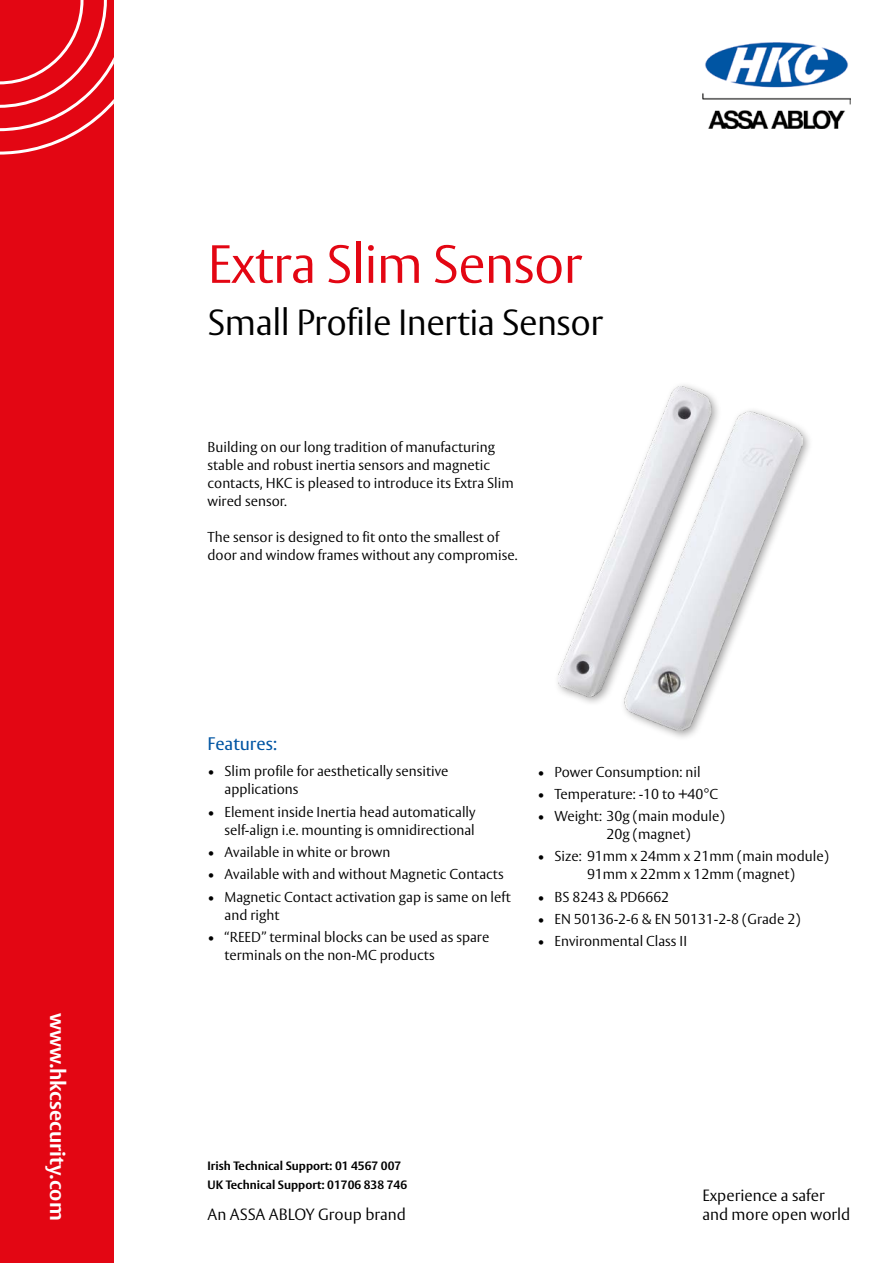
<style>
.page{position:relative;width:893px;height:1263px;background:#fff}
.page>*{position:absolute;margin:0;border:0;box-sizing:border-box;transform-origin:0 0}
.t1{font:300 53.1px "ASSA Vesta";letter-spacing:-.015em;color:#e30613}
.t2{font:300 36px "ASSA Vesta";letter-spacing:-.015em;color:#000}
.t3{font:700 21px "ASSA Vesta";color:#fff}
.t4{font:18px "ASSA Vesta";color:#0155a3}
.t5{font:300 16.2px "ASSA Vesta";color:#000}
.t6{font:300 14.25px/18px "ASSA Vesta";color:#000}
.t7{font:700 12px/18.6px "ASSA Vesta";color:#000}
</style>
<div class="page">
<div style="left:0;top:0;width:114px;height:1263px;background:#e30613"></div>
<svg style="left:0;top:0;width:114px;height:155px"></svg>
<img style="left:702px;top:43px;width:148px;height:86px">
<img style="left:559px;top:386px;width:243px;height:345px">
<h3 class="t3" style="left:70px;top:1013px;width:209px;rotate:90deg">www.hkcsecurity.com</h3>
<h1 class="t1" style="left:207px;top:232px;width:376px">Extra Slim Sensor</h1>
<h2 class="t2" style="left:207px;top:300px;width:397px">Small Profile Inertia Sensor</h2>
<p class="t6" style="left:207px;top:438px;width:308px">Building on our long tradition of manufacturing stable and robust inertia sensors and magnetic contacts, HKC is pleased to introduce its Extra Slim wired sensor.</p>
<p class="t6" style="left:207px;top:528px;width:312px">The sensor is designed to fit onto the smallest of door and window frames without any compromise.</p>
<p class="t4" style="left:207px;top:732px;width:71px">Features:</p>
<p class="t6" style="left:225px;top:763px;width:225px;text-indent:-17px">• Slim profile for aesthetically sensitive applications</p>
<p class="t6" style="left:207px;top:803px;width:270px;text-align:right">• Element inside Inertia head automatically self-align i.e. mounting is omnidirectional</p>
<p class="t6" style="left:207px;top:844px;width:184px">• Available in white or brown</p>
<p class="t6" style="left:207px;top:866px;width:298px">• Available with and without Magnetic Contacts</p>
<p class="t6" style="left:225px;top:888px;width:288px;text-indent:-17px">• Magnetic Contact activation gap is same on left and right</p>
<p class="t6" style="left:225px;top:928px;width:266px;text-indent:-17px">• “REED” terminal blocks can be used as spare terminals on the non-MC products</p>
<p class="t6" style="left:537px;top:763px;width:165px">• Power Consumption: nil</p>
<p class="t6" style="left:537px;top:785px;width:182px">• Temperature: -10 to +40°C</p>
<p class="t6" style="left:606px;top:808px;width:120px;text-indent:-69px">• Weight: 30g (main module)<br>20g (magnet)</p>
<p class="t6" style="left:587px;top:848px;width:243px;text-indent:-50px">• Size: 91mm x 24mm x 21mm (main module)<br>91mm x 22mm x 12mm (magnet)</p>
<p class="t6" style="left:537px;top:888px;width:133px">• BS 8243 &amp; PD6662</p>
<p class="t6" style="left:537px;top:910px;width:265px">• EN 50136-2-6 &amp; EN 50131-2-8 (Grade 2)</p>
<p class="t6" style="left:537px;top:933px;width:151px">• Environmental Class II</p>
<p class="t7" style="left:207px;top:1157px;width:201px">Irish Technical Support: 01 4567 007<br>UK Technical Support: 01706 838 746</p>
<p class="t5" style="left:702px;top:1186px;width:124px">Experience a safer</p>
<p class="t5" style="left:208px;top:1205px;width:200px">An ASSA ABLOY Group brand</p>
<p class="t5" style="left:702px;top:1205px;width:149px">and more open world</p>
</div>
